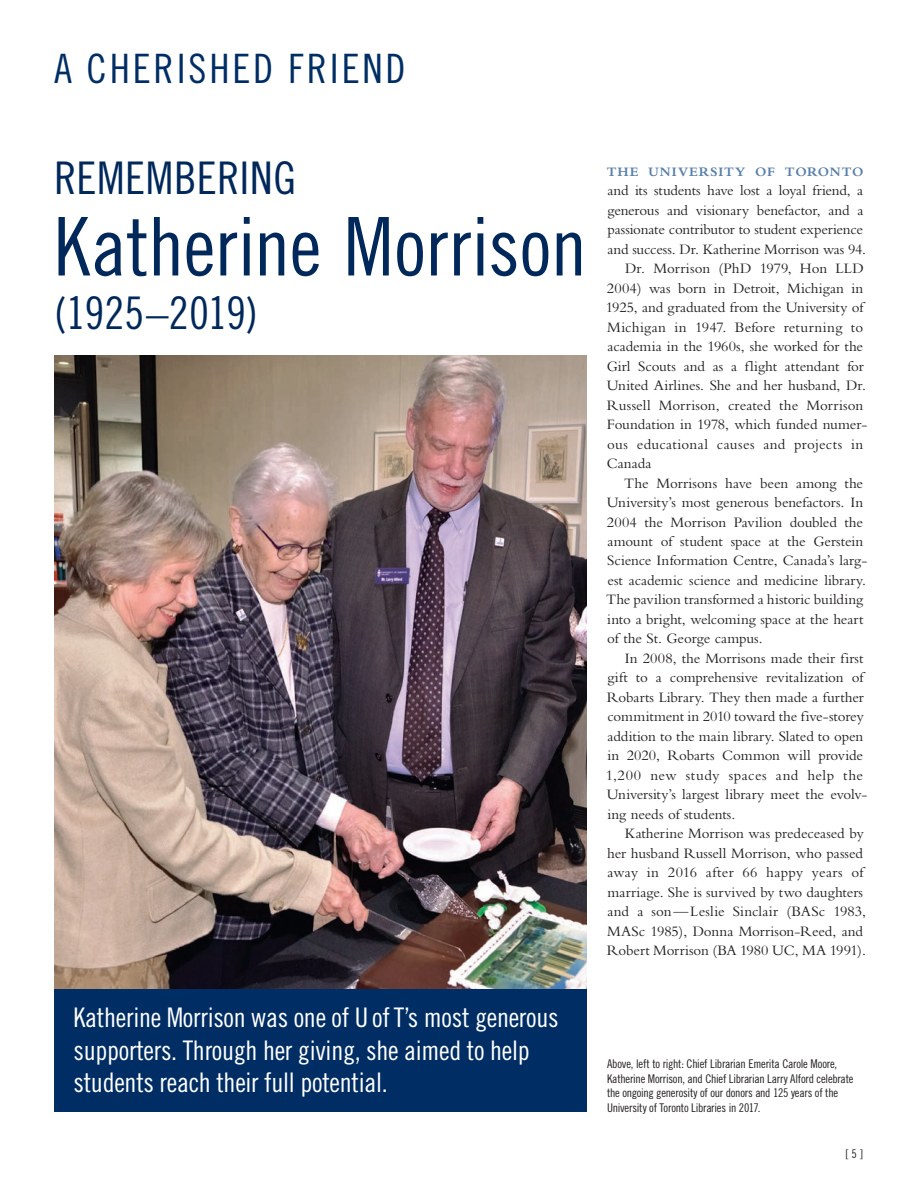
<style>
.page{position:relative;width:918px;height:1188px;background:#fff}
.page>*{position:absolute;margin:0;border:0;box-sizing:border-box;transform-origin:0 0}
.t1{font:81px "Trade Gothic LT Std Cn 18";color:#00285b}
.t2{font:45px "Trade Gothic LT Std Cn 18";letter-spacing:.005em;color:#00285b}
.t3{font:45px "Trade Gothic LT Std Cn 18";letter-spacing:-.02em;color:#00285b}
.t4{font:40.5px "Trade Gothic LT Std Cn 18";letter-spacing:.07em;color:#002e64}
.t5{font:27px/32.4px "Trade Gothic LT Std Cn 18";letter-spacing:-.01em;color:#fff}
.t6{font:15px "Bembo";letter-spacing:-.005em;color:#231f20}
.t7{font:15px "Bembo";letter-spacing:.02em;color:#231f20}
.t8{font:15px "Bembo";letter-spacing:.015em;color:#231f20}
.t9{font:15px "Bembo";letter-spacing:.035em;color:#231f20}
.t10{font:700 13.5px "Bembo";letter-spacing:.065em;color:#5980aa}
.t11{font:12px/14.4px "Trade Gothic LT Std Cn 18";letter-spacing:-.02em;color:#231f20}
</style>
<div class="page">
<div style="left:54px;top:988px;width:533px;height:124px;background:#002e64"></div>
<img style="left:54px;top:356px;width:533px;height:632px">
<h3 class="t4" style="left:54px;top:45px;width:353px">A CHERISHED FRIEND</h3>
<h2 class="t2" style="left:54px;top:152px;width:243px">REMEMBERING</h2>
<h1 class="t1" style="left:54px;top:199px;width:534px">Katherine Morrison</h1>
<h2 class="t3" style="left:54px;top:287px;width:205px">(1925–2019)</h2>
<h3 class="t5" style="left:74px;top:1001px;width:487px">Katherine Morrison was one of U of T’s most generous supporters. Through her giving, she aimed to help students reach their full potential.</h3>
<p class="t10" style="left:607px;top:164px;width:258px">THE UNIVERSITY OF TORONTO</p>
<p class="t6" style="left:608px;top:182px;width:257px">and its students have lost a loyal friend, a</p>
<p class="t6" style="left:607px;top:201px;width:257px">generous and visionary benefactor, and a</p>
<p class="t6" style="left:608px;top:221px;width:257px">passionate contributor to student experience</p>
<p class="t6" style="left:608px;top:240px;width:260px">and success. Dr. Katherine Morrison was 94.</p>
<p class="t6" style="left:625px;top:260px;width:240px">Dr. Morrison (PhD 1979, Hon LLD</p>
<p class="t6" style="left:607px;top:279px;width:258px">2004) was born in Detroit, Michigan in</p>
<p class="t6" style="left:606px;top:299px;width:259px">1925, and graduated from the University of</p>
<p class="t8" style="left:607px;top:318px;width:258px">Michigan in 1947. Before returning to</p>
<p class="t6" style="left:608px;top:338px;width:257px">academia in the 1960s, she worked for the</p>
<p class="t6" style="left:607px;top:357px;width:258px">Girl Scouts and as a flight attendant for</p>
<p class="t6" style="left:607px;top:377px;width:261px">United Airlines. She and her husband, Dr.</p>
<p class="t6" style="left:607px;top:396px;width:258px">Russell Morrison, created the Morrison</p>
<p class="t6" style="left:607px;top:416px;width:262px">Foundation in 1978, which funded numer-</p>
<p class="t7" style="left:607px;top:435px;width:258px">ous educational causes and projects in</p>
<p class="t6" style="left:607px;top:455px;width:46px">Canada</p>
<p class="t6" style="left:624px;top:474px;width:240px">The Morrisons have been among the</p>
<p class="t6" style="left:607px;top:494px;width:258px">University’s most generous benefactors. In</p>
<p class="t6" style="left:607px;top:513px;width:258px">2004 the Morrison Pavilion doubled the</p>
<p class="t6" style="left:608px;top:533px;width:257px">amount of student space at the Gerstein</p>
<p class="t6" style="left:607px;top:552px;width:262px">Science Information Centre, Canada’s larg-</p>
<p class="t6" style="left:607px;top:572px;width:260px">est academic science and medicine library.</p>
<p class="t6" style="left:606px;top:591px;width:259px">The pavilion transformed a historic building</p>
<p class="t6" style="left:607px;top:611px;width:258px">into a bright, welcoming space at the heart</p>
<p class="t6" style="left:607px;top:630px;width:157px">of the St. George campus.</p>
<p class="t6" style="left:625px;top:650px;width:240px">In 2008, the Morrisons made their first</p>
<p class="t6" style="left:607px;top:669px;width:258px">gift to a comprehensive revitalization of</p>
<p class="t6" style="left:607px;top:689px;width:258px">Robarts Library. They then made a further</p>
<p class="t6" style="left:607px;top:708px;width:258px">commitment in 2010 toward the five-storey</p>
<p class="t6" style="left:608px;top:728px;width:257px">addition to the main library. Slated to open</p>
<p class="t6" style="left:607px;top:747px;width:257px">in 2020, Robarts Common will provide</p>
<p class="t9" style="left:606px;top:767px;width:259px">1,200 new study spaces and help the</p>
<p class="t6" style="left:607px;top:786px;width:262px">University’s largest library meet the evolv-</p>
<p class="t6" style="left:607px;top:806px;width:129px">ing needs of students.</p>
<p class="t6" style="left:625px;top:825px;width:240px">Katherine Morrison was predeceased by</p>
<p class="t6" style="left:607px;top:845px;width:257px">her husband Russell Morrison, who passed</p>
<p class="t7" style="left:608px;top:864px;width:257px">away in 2016 after 66 happy years of</p>
<p class="t6" style="left:607px;top:884px;width:257px">marriage. She is survived by two daughters</p>
<p class="t6" style="left:608px;top:903px;width:260px">and a son—Leslie Sinclair (BASc 1983,</p>
<p class="t6" style="left:607px;top:923px;width:257px">MASc 1985), Donna Morrison-Reed, and</p>
<p class="t6" style="left:607px;top:942px;width:261px">Robert Morrison (BA 1980 UC, MA 1991).</p>
<p class="t11" style="left:607px;top:1057px;width:248px">Above, left to right: Chief Librarian Emerita Carole Moore, Katherine Morrison, and Chief Librarian Larry Alford celebrate the ongoing generosity of our donors and 125 years of the University of Toronto Libraries in 2017.</p>
<p class="t11" style="left:845px;top:1147px;width:19px">[ 5 ]</p>
</div>
